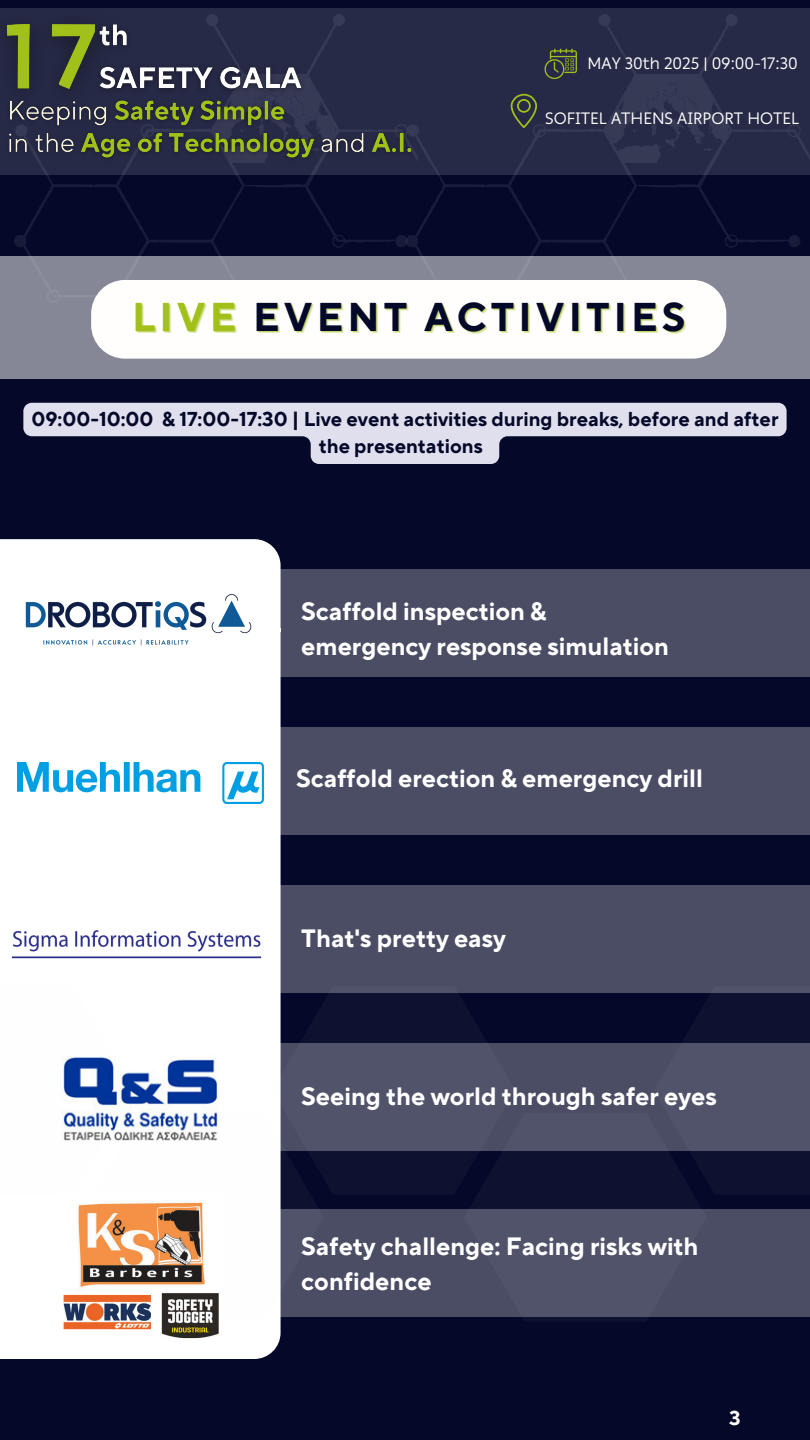
<style>
.page{position:relative;width:810px;height:1440px;background:#050929}
.page>*{position:absolute;margin:0;border:0;box-sizing:border-box;transform-origin:0 0}
.t1{font:700 40px "TT Norms Pro";letter-spacing:.105em;color:#050929}
.t2{font:700 25px/34.5px "TT Norms Pro";color:#fff}
.t3{font:700 20px/27.8px "TT Norms Pro";color:#050929;text-align:center}
.t4{font:700 20px "TT Norms Pro";color:#fff}
.t5{font:16.4px "Ping HL";color:#fff}
.s1{color:rgb(161 192 26/.3)}
</style>
<div class="page">
<img style="left:418px;top:175px;width:382px;height:81px">
<img style="left:14px;top:175px;width:404px;height:81px">
<svg style="left:0;top:8px;width:810px;height:167px;background:#282b47"></svg>
<svg style="left:545px;top:49px;width:32px;height:30px"></svg>
<svg style="left:511px;top:94px;width:26px;height:34px"></svg>
<svg style="left:0;top:256px;width:810px;height:123px;background:#c1c1c8"></svg>
<div style="left:0;top:539px;width:281px;height:820px;background:#fff"></div>
<hr style="left:0;top:628px;width:281px;height:4px;background:#fff">
<img style="left:23px;top:591px;width:235px;height:64px">
<img style="left:6px;top:926px;width:269px;height:36px">
<div style="left:0;top:986px;width:133px;height:209px;background:#fffefc"></div>
<div style="left:133px;top:1113px;width:148px;height:209px;background:#fffefe"></div>
<svg style="left:272px;top:986px;width:9px;height:209px;background:#f4f4f5"></svg>
<div style="left:654px;top:986px;width:156px;height:209px;background:#0e1231"></div>
<img style="left:62px;top:1055px;width:158px;height:88px">
<div style="left:281px;top:569px;width:529px;height:108px;background:#4a4d64"></div>
<div style="left:281px;top:727px;width:529px;height:108px;background:#4a4d64"></div>
<div style="left:281px;top:885px;width:529px;height:108px;background:#4a4d64"></div>
<img style="left:63px;top:1193px;width:158px;height:158px">
<div style="left:281px;top:1043px;width:529px;height:108px;background:#51536a"></div>
<div style="left:281px;top:1209px;width:529px;height:108px;background:#4a4d64"></div>
<img style="left:17px;top:762px;width:246px;height:41px">
<img style="left:127px;top:16px;width:184px;height:79px">
<img style="left:0;top:8px;width:127px;height:117px">
<img style="left:3px;top:95px;width:415px;height:71px">
<svg style="left:23px;top:403px;width:764px;height:61px"></svg>
<h6 class="t5" style="left:587px;top:54px;width:212px">MAY 30th 2025 | 09:00-17:30</h6>
<p class="t5" style="left:545px;top:108px;width:255px">SOFITEL ATHENS AIRPORT HOTEL</p>
<p class="t1" style="left:134px;top:293px;width:553px"><span class="s1">LIVE</span> EVENT ACTIVITIES</p>
<p class="t3" style="left:31px;top:405px;width:749px">09:00-10:00 &amp; 17:00-17:30 | Live event activities during breaks, before and after the presentations</p>
<p class="t2" style="left:301px;top:595px;width:369px">Scaffold inspection &amp; emergency response simulation</p>
<h5 class="t2" style="left:296px;top:762px;width:408px">Scaffold erection &amp; emergency drill</h5>
<h5 class="t2" style="left:301px;top:922px;width:206px">That's pretty easy</h5>
<p class="t2" style="left:301px;top:1080px;width:417px">Seeing the world through safer eyes</p>
<p class="t2" style="left:301px;top:1230px;width:399px">Safety challenge: Facing risks with confidence</p>
<p class="t4" style="left:729px;top:1406px;width:13px">3</p>
</div>
